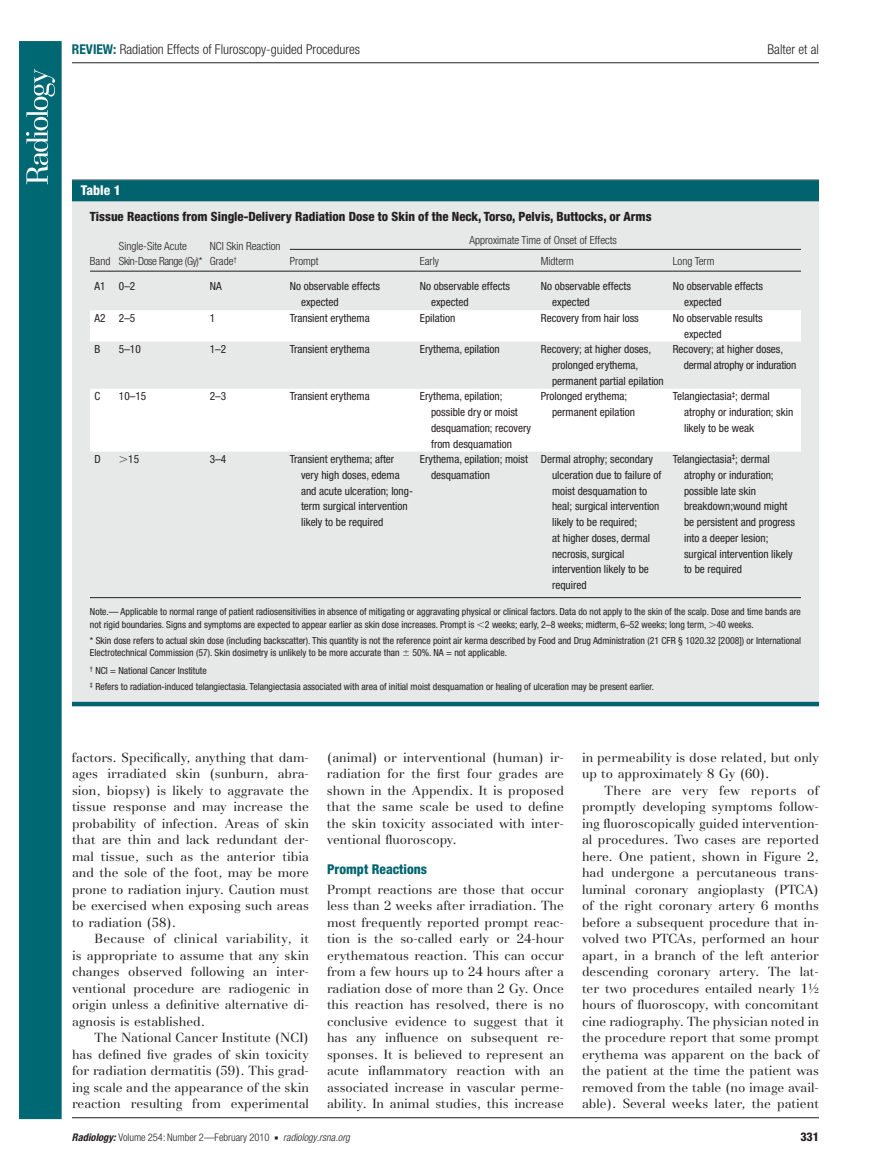
<style>
.page{position:relative;width:891px;height:1175px;background:#fff}
.page>*{position:absolute;margin:0;border:0;box-sizing:border-box;transform-origin:0 0}
.t1{font:300 condensed 13.5px "Helvetica Neue";color:#231f20}
.t2{font:800 condensed 13.5px "Helvetica Neue";color:#00636e}
.t3{font:800 condensed 13.5px "Helvetica Neue";color:#fff}
.t4{font:13.2px/16.5px "AT Basilia";color:#231f20;text-align:justify}
.t5{font:800 condensed 12.75px "Helvetica Neue";color:#231f20}
.t6{font:800 condensed 12px "Helvetica Neue";color:#231f20}
.t7{font:condensed 11.25px/15.8px "Helvetica Neue";color:#231f20}
.t8{font:300 condensed 11.25px/15.8px "Helvetica Neue";color:#231f20}
.t9{font:300 condensed 10.5px "Helvetica Neue";color:#231f20}
.t10{font:condensed 9.75px/12.8px "Helvetica Neue";color:#231f20}
.s1{font-weight:700;color:#00636e}
.s2{font-family:"Universal Greekwith Math Pi";font-stretch:normal}
.s3{font-weight:700;font-style:italic}
.s4{font-family:"Universal Newswith Comm Pi";font-weight:400;font-stretch:normal;font-size:6px}
.s5{font-style:italic}
</style>
<div class="page">
<div style="left:19px;top:41px;width:43px;height:1078px;background:#006873;border:2px solid #006873"></div>
<svg style="left:26px;top:69px;width:29px;height:115px"></svg>
<hr style="left:72px;top:1117px;width:747px;height:1px;background:#231f20">
<hr style="left:72px;top:62px;width:747px;height:1px;background:#231f20">
<div style="left:72px;top:184px;width:747px;height:518px;background:#e7e8e8"></div>
<div style="left:72px;top:180px;width:747px;height:21px;background:#00636e"></div>
<svg style="left:90px;top:310px;width:711px;height:141px;fill:#fff"></svg>
<hr style="left:90px;top:271px;width:200px;height:1px;background:#231f20">
<hr style="left:290px;top:249px;width:511px;height:1px;background:#231f20">
<hr style="left:290px;top:271px;width:383px;height:1px;background:#231f20">
<hr style="left:673px;top:271px;width:128px;height:1px;background:#231f20">
<hr style="left:90px;top:597px;width:711px;height:1px;background:#231f20">
<hr style="left:72px;top:702px;width:747px;height:4px;background:#00636e">
<p class="t1" style="left:72px;top:44px;width:290px"><span class="s1">REVIEW:</span> Radiation Effects of Fluroscopy-guided Procedures</p>
<p class="t1" style="left:768px;top:44px;width:53px">Balter et al</p>
<p class="t3" style="left:81px;top:186px;width:41px">Table 1</p>
<p class="t5" style="left:90px;top:212px;width:563px">Tissue Reactions from Single-Delivery Radiation Dose to Skin of the Neck, Torso, Pelvis, Buttocks, or Arms</p>
<p class="t8" style="left:90px;top:254px;width:22px">Band</p>
<p class="t8" style="left:469px;top:233px;width:149px">Approximate Time of Onset of Effects</p>
<p class="t8" style="left:119px;top:239px;width:85px">Single-Site Acute<br>Skin-Dose Range (Gy)*</p>
<p class="t8" style="left:210px;top:239px;width:72px">NCI Skin Reaction<br>Grade <sup>†</sup></p>
<p class="t8" style="left:290px;top:254px;width:30px">Prompt</p>
<p class="t8" style="left:420px;top:254px;width:21px">Early</p>
<p class="t8" style="left:541px;top:254px;width:35px">Midterm</p>
<p class="t8" style="left:673px;top:254px;width:43px">Long Term</p>
<p class="t7" style="left:94px;top:279px;width:42px">A1 0–2</p>
<p class="t7" style="left:210px;top:279px;width:13px">NA</p>
<p class="t7" style="left:301px;top:279px;width:80px;text-indent:-11px">No observable effects expected</p>
<p class="t7" style="left:431px;top:279px;width:80px;text-indent:-11px">No observable effects expected</p>
<p class="t7" style="left:552px;top:279px;width:80px;text-indent:-11px">No observable effects expected</p>
<p class="t7" style="left:684px;top:279px;width:80px;text-indent:-11px">No observable effects expected</p>
<p class="t7" style="left:94px;top:311px;width:42px">A2 2–5</p>
<p class="t7" style="left:210px;top:311px;width:7px">1</p>
<p class="t7" style="left:290px;top:311px;width:81px">Transient erythema</p>
<p class="t7" style="left:420px;top:311px;width:37px">Epilation</p>
<p class="t7" style="left:541px;top:311px;width:100px">Recovery from hair loss</p>
<p class="t7" style="left:684px;top:311px;width:80px;text-indent:-11px">No observable results expected</p>
<p class="t7" style="left:94px;top:342px;width:7px">B</p>
<p class="t7" style="left:119px;top:342px;width:23px">5–10</p>
<p class="t7" style="left:210px;top:342px;width:18px">1–2</p>
<p class="t7" style="left:290px;top:342px;width:81px">Transient erythema</p>
<p class="t7" style="left:420px;top:342px;width:81px">Erythema, epilation</p>
<p class="t7" style="left:552px;top:342px;width:113px;text-indent:-11px">Recovery; at higher doses, prolonged erythema, permanent partial epilation</p>
<p class="t7" style="left:684px;top:342px;width:114px;text-indent:-11px">Recovery; at higher doses, dermal atrophy or induration</p>
<p class="t7" style="left:94px;top:389px;width:7px">C</p>
<p class="t7" style="left:119px;top:389px;width:29px">10–15</p>
<p class="t7" style="left:210px;top:389px;width:18px">2–3</p>
<p class="t7" style="left:290px;top:389px;width:81px">Transient erythema</p>
<p class="t7" style="left:431px;top:389px;width:102px;text-indent:-11px">Erythema, epilation; possible dry or moist desquamation; recovery from desquamation</p>
<p class="t7" style="left:552px;top:389px;width:84px;text-indent:-11px">Prolonged erythema; permanent epilation</p>
<p class="t7" style="left:684px;top:389px;width:111px;text-indent:-11px">Telangiectasia <sup>‡</sup> ; dermal atrophy or induration; skin likely to be weak</p>
<p class="t7" style="left:94px;top:452px;width:8px">D</p>
<p class="t7" style="left:119px;top:452px;width:22px"><span class="s2">.</span> 15</p>
<p class="t7" style="left:210px;top:452px;width:18px">3–4</p>
<p class="t7" style="left:301px;top:452px;width:113px;text-indent:-11px">Transient erythema; after very high doses, edema and acute ulceration; long&shy;term surgical intervention likely to be required</p>
<p class="t7" style="left:431px;top:452px;width:98px;text-indent:-11px">Erythema, epilation; moist desquamation</p>
<p class="t7" style="left:552px;top:452px;width:111px;text-indent:-11px">Dermal atrophy; secondary ulceration due to failure of moist desquamation to heal; surgical intervention likely to be required;<br>at higher doses, dermal necrosis, surgical intervention likely to be required</p>
<p class="t7" style="left:684px;top:452px;width:112px;text-indent:-11px">Telangiectasia <sup>‡</sup> ; dermal atrophy or induration; possible late skin breakdown;wound might be persistent and progress into a deeper lesion; surgical intervention likely to be required</p>
<p class="t10" style="left:90px;top:606px;width:712px">Note.— Applicable to normal range of patient radiosensitivities in absence of mitigating or aggravating physical or clinical factors. Data do not apply to the skin of the scalp. Dose and time bands are not rigid boundaries. Signs and symptoms are expected to appear earlier as skin dose increases. Prompt is <span class="s2">,</span> 2 weeks; early, 2–8 weeks; midterm, 6–52 weeks; long term, <span class="s2">.</span> 40 weeks.</p>
<p class="t10" style="left:90px;top:634px;width:713px">* Skin dose refers to actual skin dose (including backscatter). This quantity is not the reference point air kerma described by Food and Drug Administration (21 CFR § 1020.32 [2008]) or International<br>Electrotechnical Commission ( 57 ). Skin dosimetry is unlikely to be more accurate than <span class="s2">6</span> 50%. NA = not applicable.</p>
<p class="t10" style="left:90px;top:663px;width:566px;line-height:15.6px"><sup>†</sup> NCI = National Cancer Institute<br><sup>‡</sup> Refers to radiation-induced telangiectasia. Telangiectasia associated with area of initial moist desquamation or healing of ulceration may be present earlier.</p>
<p class="t4" style="left:72px;top:750px;width:239px">factors. Specifically, anything that dam&shy;ages irradiated skin (sunburn, abra&shy;sion, biopsy) is likely to aggravate the tissue response and may increase the probability of infection. Areas of skin that are thin and lack redundant der&shy;mal tissue, such as the anterior tibia and the sole of the foot, may be more prone to radiation injury. Caution must be exercised when exposing such areas to radiation ( 58 ).</p>
<p class="t4" style="left:72px;top:931px;width:239px;text-indent:22px">Because of clinical variability, it is appropriate to assume that any skin changes observed following an inter&shy;ventional procedure are radiogenic in origin unless a definitive alternative di&shy;agnosis is established.</p>
<p class="t4" style="left:72px;top:1030px;width:239px;text-indent:22px">The National Cancer Institute (NCI) has defined five grades of skin toxicity for radiation dermatitis ( 59 ). This grad&shy;ing scale and the appearance of the skin reaction resulting from experimental</p>
<p class="t4" style="left:327px;top:750px;width:239px">(animal) or interventional (human) ir&shy;radiation for the first four grades are shown in the Appendix. It is proposed that the same scale be used to define the skin toxicity associated with inter&shy;ventional fluoroscopy.</p>
<p class="t2" style="left:327px;top:864px;width:102px">Prompt Reactions</p>
<p class="t4" style="left:327px;top:882px;width:239px">Prompt reactions are those that occur less than 2 weeks after irradiation. The most frequently reported prompt reac&shy;tion is the so-called early or 24-hour erythematous reaction. This can occur from a few hours up to 24 hours after a radiation dose of more than 2 Gy. Once this reaction has resolved, there is no conclusive evidence to suggest that it has any influence on subsequent re&shy;sponses. It is believed to represent an acute inflammatory reaction with an associated increase in vascular perme&shy;ability. In animal studies, this increase</p>
<p class="t4" style="left:582px;top:750px;width:239px">in permeability is dose related, but only up to approximately 8 Gy ( 60 ).</p>
<p class="t4" style="left:582px;top:783px;width:239px;text-indent:22px">There are very few reports of promptly developing symptoms follow&shy;ing fluoroscopically guided intervention&shy;al procedures. Two cases are reported here. One patient, shown in Figure 2, had undergone a percutaneous trans&shy;luminal coronary angioplasty (PTCA) of the right coronary artery 6 months before a subsequent procedure that in&shy;volved two PTCAs, performed an hour apart, in a branch of the left anterior descending coronary artery. The lat&shy;ter two procedures entailed nearly 1½ hours of fluoroscopy, with concomitant cine radiography. The physician noted in the procedure report that some prompt erythema was apparent on the back of the patient at the time the patient was removed from the table (no image avail&shy;able). Several weeks later, the patient</p>
<p class="t9" style="left:72px;top:1133px;width:279px"><span class="s3">Radiology:</span> Volume 254: Number 2—February 2010 <span class="s4">n</span> <span class="s5">radiology.rsna.org</span></p>
<p class="t6" style="left:801px;top:1131px;width:20px">331</p>
</div>
